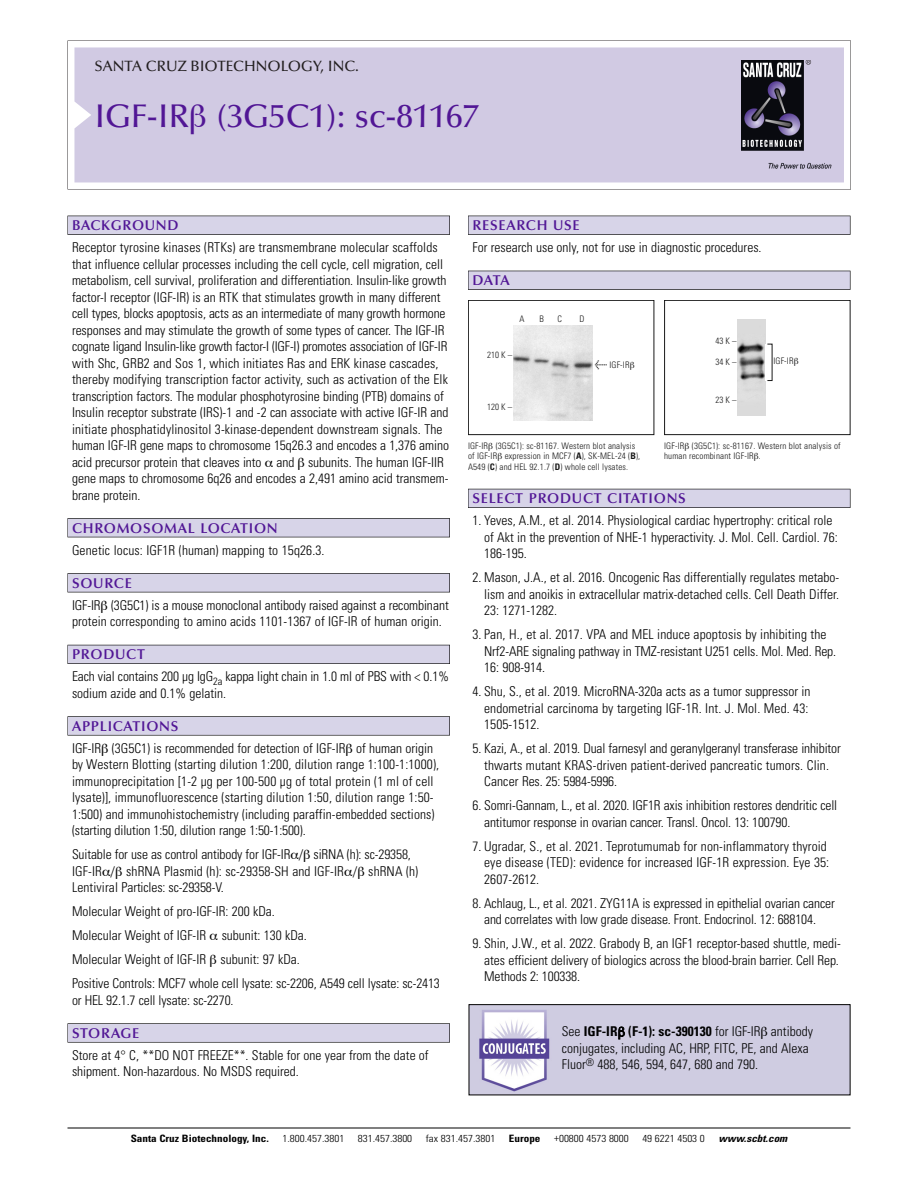
<style>
.page{position:relative;width:918px;height:1188px;background:#fff}
.page>*{position:absolute;margin:0;border:0;box-sizing:border-box;transform-origin:0 0}
.t1{font:500 33px "Optima";color:#511695}
.t2{font:500 15px "Optima";color:#231f20}
.t3{font:600 14.25px "Optima";letter-spacing:.05em;color:#511695}
.t4{font:300 condensed 13.5px/16.5px "Univers";color:#000}
.t5{font:300 condensed 10.2px "Univers";color:#000;scale:1.1 1}
.t6{font:700 condensed 10.2px "Univers";color:#000;scale:1.1 1}
.t7{font:italic 700 condensed 10.2px "Univers";color:#000;scale:1.1 1}
.t8{font:300 condensed 9px/10.5px "Univers";letter-spacing:.015em;color:#191919}
.s1{font-family:"Meta Plus";font-weight:400;font-stretch:normal;font-size:10.5px}
.s2{font-weight:700}
</style>
<div class="page">
<svg style="left:68px;top:40px;width:783px;height:149px"></svg>
<div style="left:74px;top:47px;width:770px;height:135px;background:#d1cae3"></div>
<img style="left:741px;top:60px;width:90px;height:108px">
<div style="left:68px;top:216px;width:382px;height:19px;background:#535256"></div>
<div style="left:68px;top:216px;width:381px;height:18px;background:#d7d4e8"></div>
<div style="left:68px;top:518px;width:382px;height:19px;background:#515155"></div>
<div style="left:68px;top:519px;width:381px;height:18px;background:#d7d4e8"></div>
<div style="left:68px;top:573px;width:382px;height:19px;background:#545357"></div>
<div style="left:68px;top:574px;width:381px;height:18px;background:#d7d4e8"></div>
<div style="left:68px;top:645px;width:382px;height:19px;background:#535259"></div>
<div style="left:68px;top:645px;width:381px;height:18px;background:#d7d4e8"></div>
<svg style="left:68px;top:716px;width:382px;height:20px"></svg>
<div style="left:68px;top:717px;width:381px;height:18px;background:#d7d4e8"></div>
<svg style="left:68px;top:1023px;width:382px;height:20px"></svg>
<div style="left:68px;top:1024px;width:381px;height:18px;background:#d7d4e8"></div>
<div style="left:468px;top:216px;width:382px;height:19px;background:#535256"></div>
<div style="left:468px;top:216px;width:382px;height:18px;background:#d7d4e8"></div>
<div style="left:468px;top:271px;width:382px;height:19px;background:#525156"></div>
<div style="left:468px;top:271px;width:382px;height:18px;background:#d7d4e8"></div>
<div style="left:468px;top:489px;width:382px;height:19px;background:#535259"></div>
<div style="left:468px;top:489px;width:382px;height:18px;background:#d7d4e8"></div>
<hr style="left:68px;top:1128px;width:782px;height:1px;background:#000">
<div style="left:468px;top:300px;width:186px;height:135px;border:1px solid #191919"></div>
<img style="left:513px;top:325px;width:80px;height:95px">
<img style="left:471px;top:1006px;width:377px;height:87px">
<div style="left:469px;top:1004px;width:381px;height:91px;border:1px solid #000"></div>
<div style="left:664px;top:300px;width:186px;height:135px;border:1px solid #191919"></div>
<img style="left:738px;top:320px;width:28px;height:95px">
<svg style="left:191px;top:105px;width:15px;height:29px"></svg>
<svg style="left:619px;top:1027px;width:6px;height:12px"></svg>
<svg style="left:761px;top:1027px;width:6px;height:12px"></svg>
<p class="t2" style="left:94px;top:60px;width:266px">SANTA CRUZ BIOTECHNOLOGY, INC.</p>
<p class="t1" style="left:94px;top:102px;width:386px">IGF-IR (3G5C1): sc-81167</p>
<p class="t3" style="left:72px;top:219px;width:108px">BACKGROUND</p>
<p class="t4" style="left:72px;top:240px;width:378px">Receptor tyrosine kinases (RTKs) are transmembrane molecular scaffolds that influence cellular processes including the cell cycle, cell migration, cell metabolism, cell survival, proliferation and differentiation. Insulin-like growth factor-I receptor (IGF-IR) is an RTK that stimulates growth in many different cell types, blocks apoptosis, acts as an intermediate of many growth hormone responses and may stimulate the growth of some types of cancer. The IGF-IR cognate ligand Insulin-like growth factor-I (IGF-I) promotes association of IGF-IR with Shc, GRB2 and Sos 1, which initiates Ras and ERK kinase cascades, thereby modifying transcription factor activity, such as activation of the Elk transcription factors. The modular phosphotyrosine binding (PTB) domains of Insulin receptor substrate (IRS)-1 and -2 can associate with active IGF-IR and initiate phosphatidylinositol 3-kinase-dependent downstream signals. The human IGF-IR gene maps to chromosome 15q26.3 and encodes a 1,376 amino acid precursor protein that cleaves into and subunits. The human IGF-IIR gene maps to chromosome 6q26 and encodes a 2,491 amino acid transmem&shy;brane protein.</p>
<p class="t3" style="left:72px;top:522px;width:207px">CHROMOSOMAL LOCATION</p>
<p class="t4" style="left:72px;top:543px;width:254px">Genetic locus: IGF1R (human) mapping to 15q26.3.</p>
<p class="t3" style="left:72px;top:577px;width:61px">SOURCE</p>
<p class="t4" style="left:72px;top:598px;width:378px">IGF-IR (3G5C1) is a mouse monoclonal antibody raised against a recombinant protein corresponding to amino acids 1101-1367 of IGF-IR of human origin.</p>
<p class="t3" style="left:72px;top:648px;width:74px">PRODUCT</p>
<p class="t4" style="left:72px;top:670px;width:379px">Each vial contains 200 µg IgG<sub>2a</sub> kappa light chain in 1.0 ml of PBS with &lt; 0.1% sodium azide and 0.1% gelatin.</p>
<p class="t3" style="left:72px;top:720px;width:108px">APPLICATIONS</p>
<p class="t4" style="left:72px;top:741px;width:369px">IGF-IR (3G5C1) is recommended for detection of IGF-IR of human origin by Western Blotting (starting dilution 1:200, dilution range 1:100-1:1000), immunoprecipitation [1-2 µg per 100-500 µg of total protein (1 ml of cell lysate)], immunofluorescence (starting dilution 1:50, dilution range 1:50- 1:500) and immunohistochemistry (including paraffin-embedded sections) (starting dilution 1:50, dilution range 1:50-1:500).</p>
<p class="t4" style="left:72px;top:848px;width:348px">Suitable for use as control antibody for IGF-IR / siRNA (h): sc-29358,<br>IGF-IR / shRNA Plasmid (h): sc-29358-SH and IGF-IR / shRNA (h)<br>Lentiviral Particles: sc-29358-V.</p>
<p class="t4" style="left:72px;top:905px;width:204px">Molecular Weight of pro-IGF-IR: 200 kDa.</p>
<p class="t4" style="left:72px;top:929px;width:236px">Molecular Weight of IGF-IR subunit: 130 kDa.</p>
<p class="t4" style="left:72px;top:953px;width:229px">Molecular Weight of IGF-IR subunit: 97 kDa.</p>
<p class="t4" style="left:72px;top:977px;width:369px">Positive Controls: MCF7 whole cell lysate: sc-2206, A549 cell lysate: sc-2413 or HEL 92.1.7 cell lysate: sc-2270.</p>
<p class="t3" style="left:72px;top:1027px;width:69px">STORAGE</p>
<p class="t4" style="left:72px;top:1048px;width:358px">Store at 4° C, **DO NOT FREEZE**. Stable for one year from the date of shipment. Non-hazardous. No MSDS required.</p>
<p class="t3" style="left:473px;top:219px;width:109px">RESEARCH USE</p>
<p class="t4" style="left:473px;top:240px;width:291px">For research use only, not for use in diagnostic procedures.</p>
<p class="t3" style="left:473px;top:274px;width:39px">DATA</p>
<p class="t8" style="left:520px;top:314px;width:7px">A</p>
<p class="t8" style="left:539px;top:314px;width:6px">B</p>
<p class="t8" style="left:558px;top:314px;width:6px">C</p>
<p class="t8" style="left:580px;top:314px;width:7px">D</p>
<p class="t8" style="left:487px;top:351px;width:26px">210 K –</p>
<p class="t8" style="left:595px;top:361px;width:36px"><span class="s1">&lt;</span> IGF-IR</p>
<p class="t8" style="left:487px;top:403px;width:26px">120 K –</p>
<p class="t8" style="left:468px;top:441px;width:174px">IGF-IR (3G5C1): sc-81167. Western blot analysis of IGF-IR expression in MCF7 (<span class="s2">A</span>), SK-MEL-24 (<span class="s2">B</span>),<br>A549 (<span class="s2">C</span>) and HEL 92.1.7 (<span class="s2">D</span>) whole cell lysates.</p>
<p class="t8" style="left:716px;top:337px;width:22px">43K–</p>
<p class="t8" style="left:716px;top:358px;width:22px">34K–</p>
<p class="t8" style="left:716px;top:395px;width:22px">23K–</p>
<p class="t8" style="left:773px;top:357px;width:22px">IGF-IR</p>
<p class="t8" style="left:664px;top:441px;width:178px">IGF-IR (3G5C1): sc-81167. Western blot analysis of human recombinant IGF-IR .</p>
<p class="t3" style="left:473px;top:492px;width:215px">SELECT PRODUCT CITATIONS</p>
<p class="t4" style="left:484px;top:514px;width:355px;text-indent:-12px">1. Yeves, A.M., et al. 2014. Physiological cardiac hypertrophy: critical role of Akt in the prevention of NHE-1 hyperactivity. J. Mol. Cell. Cardiol. 76:<br>186-195.</p>
<p class="t4" style="left:484px;top:571px;width:357px;text-align:justify;text-indent:-12px">2. Mason, J.A., et al. 2016. Oncogenic Ras differentially regulates metabo&shy;lism and anoikis in extracellular matrix-detached cells. Cell Death Differ.<br>23: 1271-1282.</p>
<p class="t4" style="left:484px;top:628px;width:353px;text-indent:-12px">3. Pan, H., et al. 2017. VPA and MEL induce apoptosis by inhibiting the<br>Nrf2-ARE signaling pathway in TMZ-resistant U251 cells. Mol. Med. Rep.<br>16: 908-914.</p>
<p class="t4" style="left:484px;top:685px;width:328px;text-indent:-12px">4. Shu, S., et al. 2019. MicroRNA-320a acts as a tumor suppressor in endometrial carcinoma by targeting IGF-1R. Int. J. Mol. Med. 43:<br>1505-1512.</p>
<p class="t4" style="left:484px;top:742px;width:358px;text-indent:-12px">5. Kazi, A., et al. 2019. Dual farnesyl and geranylgeranyl transferase inhibitor thwarts mutant KRAS-driven patient-derived pancreatic tumors. Clin.<br>Cancer Res. 25: 5984-5996.</p>
<p class="t4" style="left:484px;top:799px;width:355px;text-indent:-12px">6. Somri-Gannam, L., et al. 2020. IGF1R axis inhibition restores dendritic cell antitumor response in ovarian cancer. Transl. Oncol. 13: 100790.</p>
<p class="t4" style="left:484px;top:839px;width:347px;text-indent:-12px">7. Ugradar, S., et al. 2021. Teprotumumab for non-inflammatory thyroid eye disease (TED): evidence for increased IGF-1R expression. Eye 35:<br>2607-2612.</p>
<p class="t4" style="left:473px;top:896px;width:364px;text-align:center">8. Achlaug, L., et al. 2021. ZYG11A is expressed in epithelial ovarian cancer and correlates with low grade disease. Front. Endocrinol. 12: 688104.</p>
<p class="t4" style="left:484px;top:937px;width:358px;text-indent:-12px">9. Shin, J.W., et al. 2022. Grabody B, an IGF1 receptor-based shuttle, medi&shy;ates efficient delivery of biologics across the blood-brain barrier. Cell Rep.<br>Methods 2: 100338.</p>
<p class="t4" style="left:562px;top:1025px;width:253px">See <span class="s2">IGF-IR (F-1): sc-390130</span> for IGF-IR antibody conjugates, including AC, HRP, FITC, PE, and Alexa<br>Fluor<sup>®</sup> 488, 546, 594, 647, 680 and 790.</p>
<p class="t6" style="left:131px;top:1135px;width:127px">Santa Cruz Biotechnology, Inc.</p>
<p class="t5" style="left:282px;top:1135px;width:58px">1.800.457.3801</p>
<p class="t5" style="left:358px;top:1135px;width:51px">831.457.3800</p>
<p class="t5" style="left:426px;top:1135px;width:65px">fax 831.457.3801</p>
<p class="t6" style="left:509px;top:1135px;width:30px">Europe</p>
<p class="t5" style="left:554px;top:1135px;width:69px">+00800 4573 8000</p>
<p class="t5" style="left:642px;top:1135px;width:58px">49 6221 4503 0</p>
<p class="t7" style="left:719px;top:1135px;width:66px">www.scbt.com</p>
</div>
